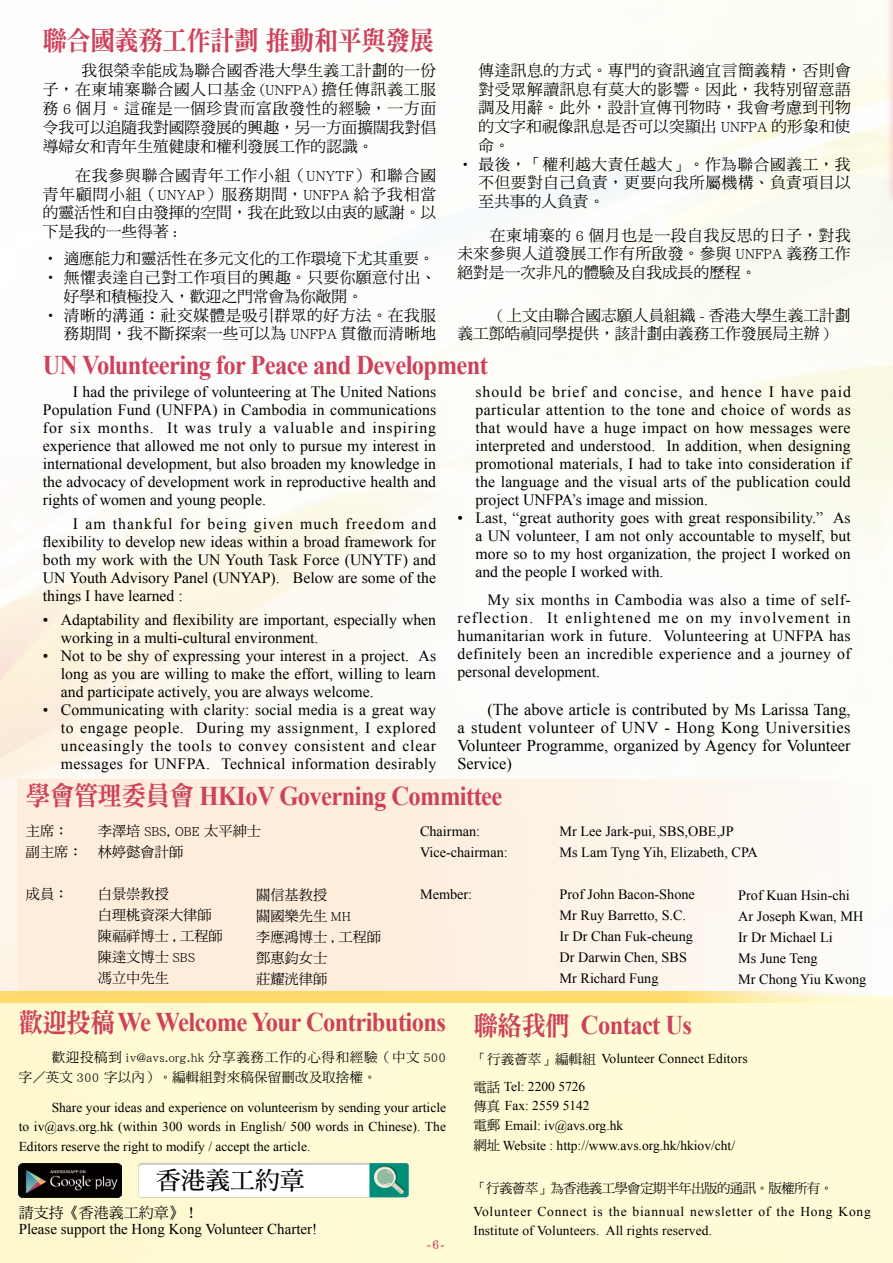
<style>
.page{position:relative;width:893px;height:1263px;background:#fff}
.page>*{position:absolute;margin:0;border:0;box-sizing:border-box;transform-origin:0 0}
.t1{font:700 27px "Times New Roman";letter-spacing:-.025em;color:#cd415b;scale:.91 1}
.t2{font:27px "DF Ming Std W9";letter-spacing:-.025em;color:#cd415b;scale:.91 1}
.t3{font:24.75px "DF Ming Std W7";color:#000}
.t4{font:16.5px/18px "Times New Roman";color:#000;text-align:justify}
.t5{font:15.75px/18px "Times New Roman";color:#000;text-align:justify}
.t6{font:15.75px/18.8px "DF Ming Std W5";color:#000;text-align:justify}
.t7{font:15.75px/18.8px "DF Ming Std W5";letter-spacing:.03em;color:#000}
.t8{font:15px "Times New Roman";color:#000}
.t9{font:15px "DF Ming Std W5";color:#000}
.t10{font:14.25px/21px "Times New Roman";color:#000}
.t11{font:14.25px/21px "DF Ming Std W5";color:#000}
.t12{font:13.5px/19.5px "Times New Roman";letter-spacing:.005em;color:#000}
.t13{font:13.5px/19.5px "Times New Roman";letter-spacing:.055em;color:#000}
.t14{font:13.5px/19.5px "DF Ming Std W5";letter-spacing:.01em;color:#000}
.t15{font:13.5px "DF Ming Std W5";letter-spacing:-.05em;color:#000}
.t16{font:13.5px "DF Ming Std W9";color:#cd415b;scale:.9 1}
.s1{font-size:16.5px}
.s2{font-family:"DF Ming Std W9";font-weight:400}
.s3{font-family:"DF Ming Std W5"}
</style>
<div class="page">
<div style="left:17px;top:779px;width:855px;height:218px;background:linear-gradient(to right,#fde9d3,#fdf9f4)"></div>
<div style="left:885px;top:0;width:8px;height:206px;background:#cd415b;opacity:.35"></div>
<hr style="left:892px;top:0;width:1px;height:194px;background:#fff">
<div style="left:0;top:997px;width:893px;height:266px;background:#fefbd5"></div>
<svg style="left:0;top:991px;width:893px;height:12px;background:#fddf7f"></svg>
<img style="left:19px;top:1163px;width:102px;height:34px">
<svg style="left:139px;top:1163px;width:270px;height:34px;background:#e0efeb"></svg>
<h1 class="t2" style="left:43px;top:26px;width:432px">聯合國義務工作計劃推動和平與發展</h1>
<p class="t6" style="left:43px;top:60px;width:395px;text-indent:7px">　　我很榮幸能成為聯合國香港大學生義工計劃的一份子，在柬埔寨聯合國人口基金 (UNFPA) 擔任傳訊義工服務 6 個月。這確是一個珍貴而富啟發性的經驗，一方面令我可以追隨我對國際發展的興趣，另一方面擴闊我對倡導婦女和青年生殖健康和權利發展工作的認識。</p>
<p class="t6" style="left:43px;top:166px;width:395px">　　在我參與聯合國青年工作小組（UNYTF）和聯合國青年顧問小組（UNYAP）服務期間，UNFPA 給予我相當的靈活性和自由發揮的空間，我在此致以由衷的感謝。以下是我的一些得著 :</p>
<p class="t6" style="left:43px;top:249px;width:393px">• 適應能力和靈活性在多元文化的工作環境下尤其重要。</p>
<p class="t7" style="left:64px;top:268px;width:374px;text-indent:-21px">• 無懼表達自己對工作項目的興趣。只要你願意付出、好學和積極投入，歡迎之門常會為你敞開。</p>
<p class="t6" style="left:43px;top:305px;width:395px;text-align:right">• 清晰的溝通：社交媒體是吸引群眾的好方法。在我服務期間，我不斷探索一些可以為 UNFPA 貫徹而清晰地</p>
<p class="t6" style="left:478px;top:61px;width:374px">傳達訊息的方式。專門的資訊適宜言簡義精，否則會對受眾解讀訊息有莫大的影響。因此，我特別留意語調及用辭。此外，設計宣傳刊物時，我會考慮到刊物的文字和視像訊息是否可以突顯出 UNFPA 的形象和使命。</p>
<p class="t6" style="left:478px;top:154px;width:374px;text-indent:-21px">• 最後，「權利越大責任越大」。作為聯合國義工，我不但要對自己負責，更要向我所屬機構、負責項目以至共事的人負責。</p>
<p class="t6" style="left:457px;top:225px;width:395px">　　在柬埔寨的 6 個月也是一段自我反思的日子，對我未來參與人道發展工作有所啟發。參與 UNFPA 義務工作絕對是一次非凡的體驗及自我成長的歷程。</p>
<p class="t6" style="left:457px;top:306px;width:395px;text-indent:7px"><span class="s1">　　</span>( 上文由聯合國志願人員組織 - 香港大學生義工計劃義工鄧皓禎同學提供，該計劃由義務工作發展局主辦 )</p>
<h1 class="t1" style="left:43px;top:346px;width:491px">UN Volunteering for Peace and Development</h1>
<p class="t5" style="left:43px;top:382px;width:395px;text-indent:30px">I had the privilege of volunteering at The United Nations Population Fund (UNFPA) in Cambodia in communications for six months. It was truly a valuable and inspiring experience that allowed me not only to pursue my interest in international development, but also broaden my knowledge in the advocacy of development work in reproductive health and rights of women and young people.</p>
<p class="t5" style="left:43px;top:514px;width:395px;text-indent:30px">I am thankful for being given much freedom and flexibility to develop new ideas within a broad framework for both my work with the UN Youth Task Force (UNYTF) and UN Youth Advisory Panel (UNYAP). Below are some of the things I have learned :</p>
<p class="t5" style="left:61px;top:610px;width:377px;text-indent:-18px">• Adaptability and flexibility are important, especially when working in a multi-cultural environment.</p>
<p class="t5" style="left:61px;top:646px;width:377px;text-indent:-18px">• Not to be shy of expressing your interest in a project. As long as you are willing to make the effort, willing to learn and participate actively, you are always welcome.</p>
<p class="t5" style="left:61px;top:700px;width:377px;text-indent:-18px">• Communicating with clarity: social media is a great way to engage people. During my assignment, I explored unceasingly the tools to convey consistent and clear messages for UNFPA. Technical information desirably</p>
<p class="t5" style="left:475px;top:382px;width:377px">should be brief and concise, and hence I have paid particular attention to the tone and choice of words as that would have a huge impact on how messages were interpreted and understood. In addition, when designing promotional materials, I had to take into consideration if the language and the visual arts of the publication could project UNFPA’s image and mission.</p>
<p class="t5" style="left:475px;top:508px;width:377px;text-indent:-18px">• Last, “great authority goes with great responsibility.” As a UN volunteer, I am not only accountable to myself, but more so to my host organization, the project I worked on and the people I worked with.</p>
<p class="t5" style="left:457px;top:591px;width:395px;text-indent:30px">My six months in Cambodia was also a time of self&shy;reflection. It enlightened me on my involvement in humanitarian work in future. Volunteering at UNFPA has definitely been an incredible experience and a journey of personal development.</p>
<p class="t4" style="left:457px;top:700px;width:395px;text-indent:30px">(The above article is contributed by Ms Larissa Tang, a student volunteer of UNV - Hong Kong Universities Volunteer Programme, organized by Agency for Volunteer Service)</p>
<h1 class="t1" style="left:26px;top:777px;width:525px"><span class="s2">學會管理委員會</span> HKIoV Governing Committee</h1>
<p class="t11" style="left:26px;top:820px;width:44px">主席：</p>
<p class="t11" style="left:26px;top:820px;width:237px;text-indent:72px">李澤培 SBS, OBE 太平紳士副主席： 林婷懿會計師</p>
<p class="t11" style="left:26px;top:883px;width:44px">成員：</p>
<p class="t11" style="left:98px;top:883px;width:127px">白景崇教授<br>白理桃資深大律師陳福祥博士 , 工程師陳達文博士 SBS<br>馮立中先生</p>
<p class="t10" style="left:420px;top:820px;width:62px">Chairman:</p>
<p class="t10" style="left:559px;top:820px;width:176px">Mr Lee Jark-pui, SBS,OBE,JP</p>
<p class="t10" style="left:420px;top:841px;width:89px">Vice-chairman:</p>
<p class="t10" style="left:559px;top:841px;width:200px">Ms Lam Tyng Yih, Elizabeth, CPA</p>
<p class="t10" style="left:420px;top:883px;width:54px">Member:</p>
<p class="t10" style="left:559px;top:883px;width:137px">Prof John Bacon-Shone<br>Mr Ruy Barretto, S.C.<br>Ir Dr Chan Fuk-cheung<br>Dr Darwin Chen, SBS<br>Mr Richard Fung</p>
<p class="t11" style="left:256px;top:884px;width:127px">關信基教授<br>關國樂先生 MH<br>李應鴻博士 , 工程師鄧惠鈞女士<br>莊耀洸律師</p>
<p class="t10" style="left:738px;top:884px;width:130px">Prof Kuan Hsin-chi<br>Ar Joseph Kwan, MH<br>Ir Dr Michael Li<br>Ms June Teng<br>Mr Chong Yiu Kwong</p>
<h1 class="t1" style="left:19px;top:1003px;width:471px"><span class="s2">歡迎投稿</span>We Welcome Your Contributions</h1>
<p class="t14" style="left:19px;top:1048px;width:429px;text-indent:33px">歡迎投稿到 iv@avs.org.hk 分享義務工作的心得和經驗（中文 500字／英文 300 字以內）。編輯組對來稿保留刪改及取捨權。</p>
<p class="t12" style="left:19px;top:1097px;width:429px;text-align:justify;text-indent:33px">Share your ideas and experience on volunteerism by sending your article to iv@avs.org.hk (within 300 words in English/ 500 words in Chinese). The Editors reserve the right to modify / accept the article.</p>
<h2 class="t3" style="left:156px;top:1166px;width:150px">香港義工約章</h2>
<p class="t9" style="left:19px;top:1204px;width:182px">請支持《香港義工約章》！</p>
<p class="t8" style="left:19px;top:1219px;width:300px">Please support the Hong Kong Volunteer Charter!</p>
<p class="t16" style="left:427px;top:1237px;width:21px">-6-</p>
<h1 class="t1" style="left:473px;top:1006px;width:242px"><span class="s2">聯絡我們</span> Contact Us</h1>
<p class="t12" style="left:473px;top:1044px;width:276px;line-height:28px"><span class="s3">「行義薈萃」編輯組</span> Volunteer Connect Editors<span class="s3">電話</span> Tel: 2200 5726</p>
<p class="t12" style="left:473px;top:1096px;width:263px"><span class="s3">傳真</span> Fax: 2559 5142<br><span class="s3">電郵</span> Email: iv@avs.org.hk<br><span class="s3">網址</span> Website : http://www.avs.org.hk/hkiov/cht/</p>
<p class="t15" style="left:473px;top:1180px;width:361px">「行義薈萃」為香港義工學會定期半年出版的通訊。版權所有。</p>
<p class="t13" style="left:473px;top:1201px;width:399px">Volunteer Connect is the biannual newsletter of the Hong Kong<br>Institute of Volunteers. All rights reserved.</p>
</div>
